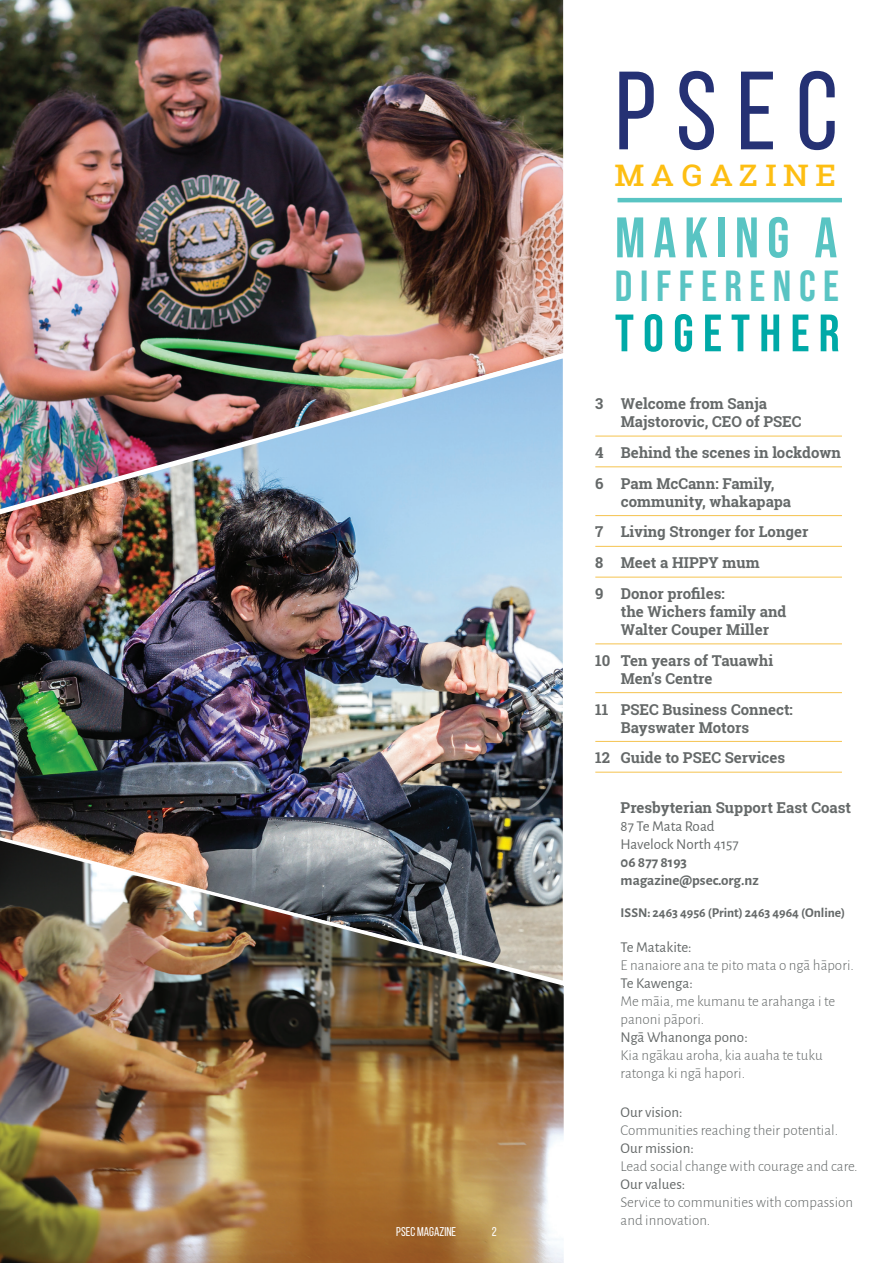
<style>
.page{position:relative;width:893px;height:1263px;background:#fff}
.page>*{position:absolute;margin:0;border:0;box-sizing:border-box;transform-origin:0 0}
.Magazine_Title{font:111px "Bebas Neue";color:#253174}
.Magazine_Title-2{font:700 57px "Bebas Neue Pro";letter-spacing:.14em;color:#59c4c3}
.Magazine_Title-3{font:700 52.5px "Bebas Neue Pro";letter-spacing:.175em;color:#00a9a7}
.Magazine_Title-4{font:700 43.5px "Bebas Neue Pro";letter-spacing:.175em;color:#59c4c3}
.Magazine_Title-5{font:37.5px "Roboto Slab";color:#fdbe12}
.TOC_-_Content_page{font:700 15px/18px "Roboto Slab";color:#656969}
.TOC_-_PSEC_blurb_con{font:300 15px/18px "Alegreya Sans";color:#656969}
.TOC_-_PSEC_blurb_con-2{font:15px "Alegreya Sans";color:#656969}
.TOC_-_PSEC_blurb_con-3{font:700 15px "Alegreya Sans";color:#656969}
.TOC_-_PSEC_blurb_hea{font:700 15px "Roboto Slab";color:#656969}
.TOC_-_PSEC_blurb_con-4{font:700 13.5px "Alegreya Sans";color:#656969}
.Page_Number{font:12.75px "Bebas Neue";color:#fff}
.s1{font-weight:400}
</style>
<div class="page">
<hr style="left:617px;top:198px;width:225px;height:4px;background:#59c4c3">
<img style="left:0;top:0;width:564px;height:348px">
<img style="left:0;top:348px;width:564px;height:458px">
<img style="left:0;top:806px;width:564px;height:457px">
<hr style="left:595px;top:436px;width:247px;height:1px;background:#f5c34f">
<hr style="left:595px;top:466px;width:247px;height:1px;background:#f5c34f">
<hr style="left:595px;top:515px;width:247px;height:1px;background:#f5c34f">
<hr style="left:595px;top:546px;width:247px;height:1px;background:#f5c34f">
<hr style="left:595px;top:577px;width:247px;height:1px;background:#f5c34f">
<hr style="left:595px;top:643px;width:247px;height:1px;background:#f5c34f">
<hr style="left:595px;top:692px;width:247px;height:1px;background:#f5c34f">
<hr style="left:595px;top:741px;width:247px;height:1px;background:#f5c34f">
<hr style="left:595px;top:772px;width:247px;height:1px;background:#f5c34f">
<p class="Page_Number" style="left:396px;top:1224px;width:61px">PSEC MAGAZINE</p>
<p class="Page_Number" style="left:492px;top:1224px;width:6px">2</p>
<p class="Magazine_Title" style="left:615px;top:51px;width:225px">PSEC</p>
<p class="Magazine_Title-5" style="left:615px;top:147px;width:223px">magazine</p>
<p class="Magazine_Title-2" style="left:615px;top:205px;width:224px">MAKING A</p>
<p class="Magazine_Title-4" style="left:615px;top:261px;width:225px">DIFFERENCE</p>
<p class="Magazine_Title-3" style="left:615px;top:303px;width:226px">TOGETHER</p>
<p class="TOC_-_Content_page" style="left:621px;top:395px;width:182px;text-indent:-26px">3 Welcome from Sanja<br>Majstorovic, CEO of PSEC</p>
<p class="TOC_-_Content_page" style="left:595px;top:443px;width:247px">4 Behind the scenes in lockdown</p>
<p class="TOC_-_Content_page" style="left:621px;top:474px;width:172px;text-indent:-26px">6 Pam McCann: Family, community, whakapapa</p>
<p class="TOC_-_Content_page" style="left:595px;top:523px;width:214px">7 Living Stronger for Longer</p>
<p class="TOC_-_Content_page" style="left:595px;top:554px;width:166px">8 Meet a HIPPY mum</p>
<p class="TOC_-_Content_page" style="left:621px;top:584px;width:167px;text-indent:-26px">9 Donor profiles:<br>the Wichers family and<br>Walter Couper Miller</p>
<p class="TOC_-_Content_page" style="left:621px;top:651px;width:154px;text-indent:-26px">10 Ten years of Tauawhi<br>Men’s Centre</p>
<p class="TOC_-_Content_page" style="left:621px;top:700px;width:174px;text-indent:-26px">11 PSEC Business Connect:<br>Bayswater Motors</p>
<p class="TOC_-_Content_page" style="left:595px;top:749px;width:191px">12 Guide to PSEC Services</p>
<p class="TOC_-_PSEC_blurb_hea" style="left:621px;top:797px;width:232px">Presbyterian Support East Coast</p>
<p class="TOC_-_PSEC_blurb_con-2" style="left:621px;top:816px;width:96px">87 Te Mata Road</p>
<p class="TOC_-_PSEC_blurb_con-2" style="left:621px;top:834px;width:120px">Havelock North 4157</p>
<p class="TOC_-_PSEC_blurb_con-3" style="left:621px;top:851px;width:68px">06 877 8193</p>
<p class="TOC_-_PSEC_blurb_con-3" style="left:621px;top:869px;width:140px">magazine@psec.org.nz</p>
<p class="TOC_-_PSEC_blurb_con-4" style="left:621px;top:903px;width:226px">ISSN: 2463 4956 (Print) 2463 4964 (Online)</p>
<p class="TOC_-_PSEC_blurb_con-2" style="left:621px;top:937px;width:73px">Te Matakite:</p>
<p class="TOC_-_PSEC_blurb_con" style="left:621px;top:956px;width:235px">E nanaiore ana te pito mata o ngā hāpori.</p>
<p class="TOC_-_PSEC_blurb_con-2" style="left:621px;top:973px;width:74px">Te Kawenga:</p>
<p class="TOC_-_PSEC_blurb_con" style="left:621px;top:992px;width:216px">Me māia, me kumanu te arahanga i te panoni pāpori.</p>
<p class="TOC_-_PSEC_blurb_con" style="left:621px;top:1028px;width:204px"><span class="s1">Ngā Whanonga pono:<br></span>Kia ngākau aroha, kia auaha te tuku ratonga ki ngā hapori.</p>
<p class="TOC_-_PSEC_blurb_con-2" style="left:621px;top:1102px;width:64px">Our vision:</p>
<p class="TOC_-_PSEC_blurb_con" style="left:621px;top:1121px;width:219px">Communities reaching their potential.</p>
<p class="TOC_-_PSEC_blurb_con-2" style="left:621px;top:1138px;width:75px">Our mission:</p>
<p class="TOC_-_PSEC_blurb_con" style="left:621px;top:1157px;width:239px">Lead social change with courage and care.</p>
<p class="TOC_-_PSEC_blurb_con-2" style="left:621px;top:1174px;width:66px">Our values:</p>
<p class="TOC_-_PSEC_blurb_con" style="left:621px;top:1193px;width:234px">Service to communities with compassion and innovation.</p>
</div>
